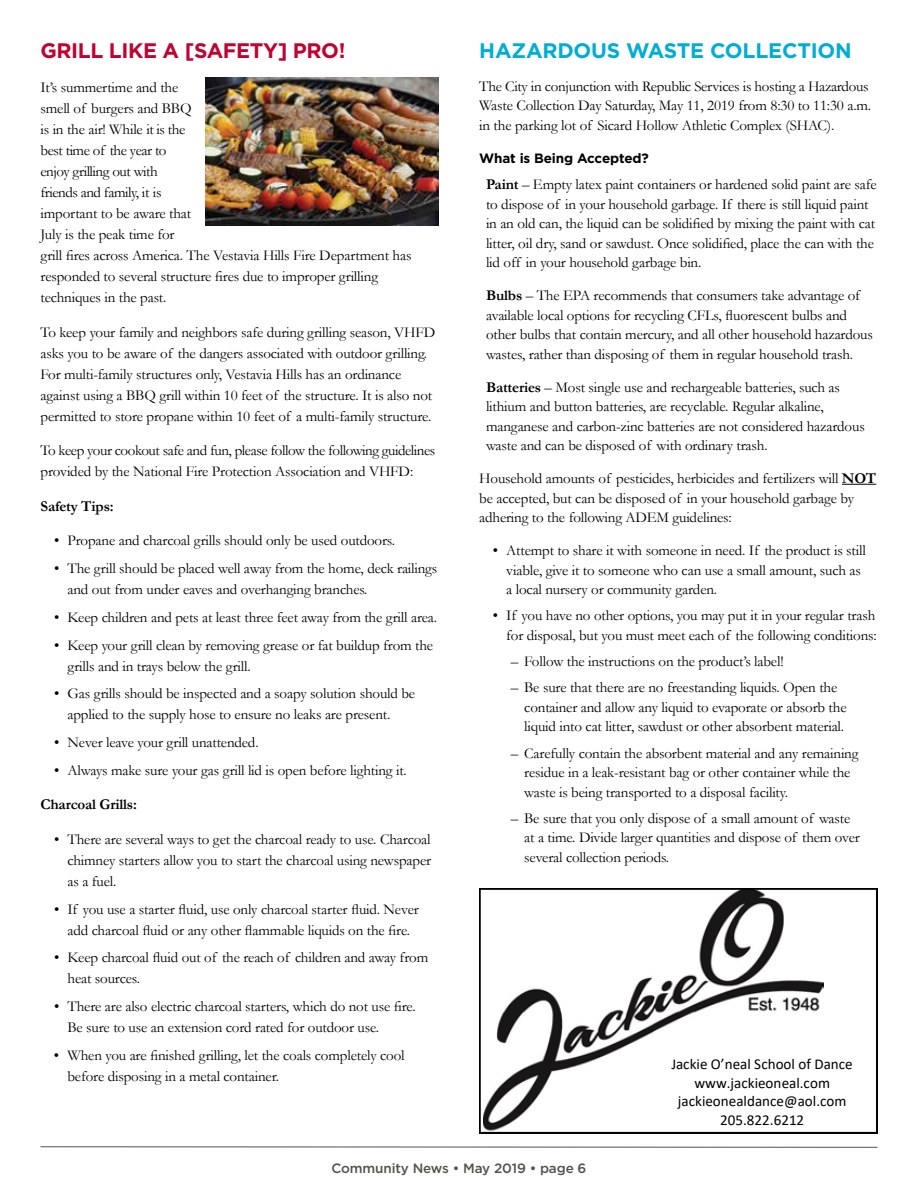
<style>
.page{position:relative;width:918px;height:1188px;background:#fff}
.page>*{position:absolute;margin:0;border:0;box-sizing:border-box;transform-origin:0 0}
.t1{font:700 21px "Gotham";letter-spacing:-.01em;color:#00add3}
.t2{font:700 21px "Gotham";letter-spacing:-.02em;color:#c10230}
.t3{font:15px/19.5px "Garamond";letter-spacing:-.01em;color:#000}
.t4{font:15px/21px "Garamond";letter-spacing:-.03em;color:#000}
.t5{font:15px/18.5px "Calibri";color:#000;text-align:center}
.t6{font:700 15px "Garamond";letter-spacing:-.01em;color:#000}
.t7{font:500 13.5px "Gotham";letter-spacing:-.01em;color:#51534a}
.t8{font:700 13.5px "Gotham";letter-spacing:-.01em;color:#000}
.s1{font-weight:700}
</style>
<div class="page">
<svg style="left:40px;top:1146px;width:838px;height:2px;background:#a7a8a3"></svg>
<hr style="left:842px;top:484px;width:34px;height:1px;background:#000">
<svg style="left:479px;top:888px;width:399px;height:245px"></svg>
<img style="left:206px;top:78px;width:233px;height:148px">
<h1 class="t2" style="left:40px;top:38px;width:307px">GRILL LIKE A [SAFETY] PRO!</h1>
<p class="t3" style="left:40px;top:77px;width:373px;line-height:21px">It’s summertime and the<br>smell of burgers and BBQ<br>is in the air! While it is the<br>best time of the year to<br>enjoy grilling out with<br>friends and family, it is<br>important to be aware that<br>July is the peak time for<br>grill fires across America. The Vestavia Hills Fire Department has responded to several structure fires due to improper grilling techniques in the past.</p>
<p class="t3" style="left:40px;top:321px;width:396px;line-height:21px">To keep your family and neighbors safe during grilling season, VHFD asks you to be aware of the dangers associated with outdoor grilling.<br>For multi-family structures only, Vestavia Hills has an ordinance against using a BBQ grill within 10 feet of the structure. It is also not permitted to store propane within 10 feet of a multi-family structure.</p>
<p class="t4" style="left:40px;top:440px;width:396px">To keep your cookout safe and fun, please follow the following guidelines provided by the National Fire Protection Association and VHFD:</p>
<p class="t6" style="left:40px;top:497px;width:75px">Safety Tips:</p>
<p class="t3" style="left:54px;top:531px;width:342px">• Propane and charcoal grills should only be used outdoors.</p>
<p class="t3" style="left:68px;top:558px;width:371px;line-height:21px;text-indent:-14px">• The grill should be placed well away from the home, deck railings and out from under eaves and overhanging branches.</p>
<p class="t3" style="left:54px;top:607px;width:385px">• Keep children and pets at least three feet away from the grill area.</p>
<p class="t3" style="left:68px;top:634px;width:367px;line-height:21px;text-indent:-14px">• Keep your grill clean by removing grease or fat buildup from the grills and in trays below the grill.</p>
<p class="t3" style="left:68px;top:683px;width:349px;line-height:21px;text-indent:-14px">• Gas grills should be inspected and a soapy solution should be applied to the supply hose to ensure no leaks are present.</p>
<p class="t3" style="left:54px;top:732px;width:206px">• Never leave your grill unattended.</p>
<p class="t3" style="left:54px;top:760px;width:354px">• Always make sure your gas grill lid is open before lighting it.</p>
<p class="t6" style="left:40px;top:796px;width:98px">Charcoal Grills:</p>
<p class="t3" style="left:68px;top:828px;width:365px;line-height:21px;text-align:justify;text-indent:-14px">• There are several ways to get the charcoal ready to use. Charcoal chimney starters allow you to start the charcoal using newspaper as a fuel.</p>
<p class="t3" style="left:54px;top:898px;width:366px;line-height:21px;text-align:center">• If you use a starter fluid, use only charcoal starter fluid. Never add charcoal fluid or any other flammable liquids on the fire.</p>
<p class="t3" style="left:68px;top:947px;width:362px;line-height:21px;text-indent:-14px">• Keep charcoal fluid out of the reach of children and away from heat sources.</p>
<p class="t3" style="left:67px;top:996px;width:350px;line-height:21px;text-indent:-13px">• There are also electric charcoal starters, which do not use fire.<br>Be sure to use an extension cord rated for outdoor use.</p>
<p class="t3" style="left:67px;top:1044px;width:339px;line-height:21px;text-indent:-14px">• When you are finished grilling, let the coals completely cool before disposing in a metal container.</p>
<h1 class="t1" style="left:479px;top:38px;width:374px">HAZARDOUS WASTE COLLECTION</h1>
<p class="t3" style="left:479px;top:76px;width:393px">The City in conjunction with Republic Services is hosting a Hazardous<br>Waste Collection Day Saturday, May 11, 2019 from 8:30 to 11:30 a.m. in the parking lot of Sicard Hollow Athletic Complex (SHAC).</p>
<p class="t8" style="left:479px;top:150px;width:171px">What is Being Accepted?</p>
<p class="t3" style="left:486px;top:174px;width:392px"><span class="s1">Paint</span> – Empty latex paint containers or hardened solid paint are safe to dispose of in your household garbage. If there is still liquid paint in an old can, the liquid can be solidified by mixing the paint with cat litter, oil dry, sand or sawdust. Once solidified, place the can with the lid off in your household garbage bin.</p>
<p class="t3" style="left:486px;top:285px;width:388px"><span class="s1">Bulbs</span> – The EPA recommends that consumers take advantage of available local options for recycling CFLs, fluorescent bulbs and other bulbs that contain mercury, and all other household hazardous wastes, rather than disposing of them in regular household trash.</p>
<p class="t3" style="left:486px;top:377px;width:380px"><span class="s1">Batteries</span> – Most single use and rechargeable batteries, such as lithium and button batteries, are recyclable. Regular alkaline, manganese and carbon-zinc batteries are not considered hazardous waste and can be disposed of with ordinary trash.</p>
<p class="t3" style="left:479px;top:468px;width:399px">Household amounts of pesticides, herbicides and fertilizers will <span class="s1">NOT </span>be accepted, but can be disposed of in your household garbage by adhering to the following ADEM guidelines:</p>
<p class="t3" style="left:506px;top:540px;width:361px;text-indent:-14px">• Attempt to share it with someone in need. If the product is still viable, give it to someone who can use a small amount, such as a local nursery or community garden.</p>
<p class="t3" style="left:493px;top:606px;width:386px;text-align:right">• If you have no other options, you may put it in your regular trash for disposal, but you must meet each of the following conditions:</p>
<p class="t3" style="left:511px;top:651px;width:274px">– Follow the instructions on the product’s label!</p>
<p class="t3" style="left:524px;top:678px;width:324px;text-indent:-14px">– Be sure that there are no freestanding liquids. Open the container and allow any liquid to evaporate or absorb the liquid into cat litter, sawdust or other absorbent material.</p>
<p class="t3" style="left:524px;top:743px;width:336px;text-indent:-14px">– Carefully contain the absorbent material and any remaining residue in a leak-resistant bag or other container while the waste is being transported to a disposal facility.</p>
<p class="t3" style="left:524px;top:808px;width:337px;text-indent:-14px">– Be sure that you only dispose of a small amount of waste at a time. Divide larger quantities and dispose of them over several collection periods.</p>
<p class="t5" style="left:671px;top:1055px;width:183px">Jackie O’neal School of Dance www.jackieoneal.com jackieonealdance@aol.com<br>205.822.6212</p>
<p class="t7" style="left:332px;top:1160px;width:256px">Community News • May 2019 • page 6</p>
</div>
